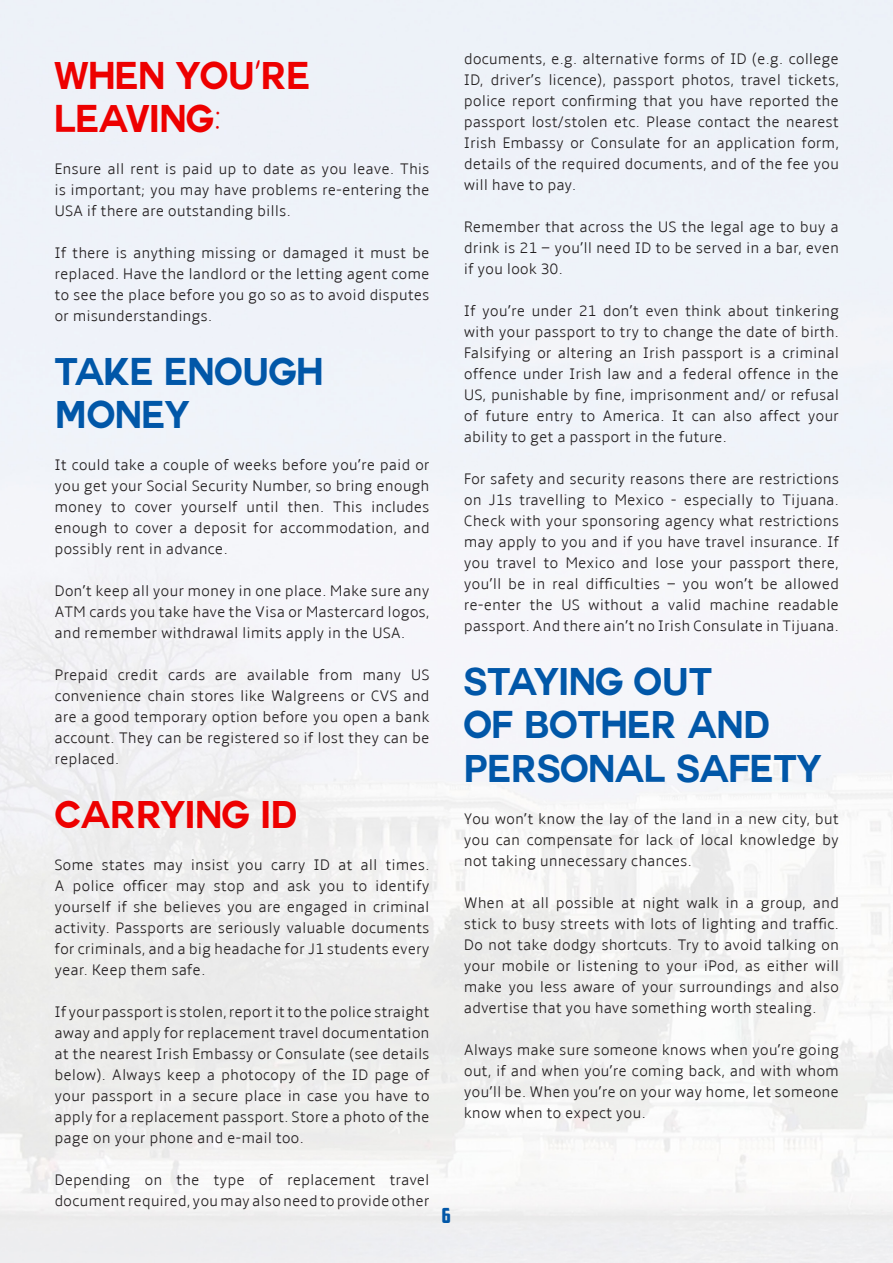
<style>
.page{position:relative;width:893px;height:1263px;background:#fff}
.page>*{position:absolute;margin:0;border:0;box-sizing:border-box;transform-origin:0 0}
.t1{font:700 37.8px/43.2px "Couture";color:#0157a8;scale:.95 1}
.t2{font:700 37.8px/43.2px "Couture";color:#ed0000;scale:.95 1}
.t3{font:21px "American Captain";color:#0157a8}
.t4{font:300 15.75px/21px "Amble";color:#231f20;text-align:justify;scale:.95 1}
.s1{font-family:"Amatic"}
</style>
<div class="page">
<h1 class="t2" style="left:54px;top:53px;width:271px">WHEN YOU<span class="s1">’</span>RE<br>LEAVING<span class="s1">:</span></h1>
<p class="t4" style="left:54px;top:158px;width:396px">Ensure all rent is paid up to date as you leave. This is important; you may have problems re-entering the USA if there are outstanding bills.</p>
<p class="t4" style="left:54px;top:242px;width:396px">If there is anything missing or damaged it must be replaced. Have the landlord or the letting agent come to see the place before you go so as to avoid disputes or misunderstandings.</p>
<h1 class="t1" style="left:54px;top:350px;width:284px">TAKE ENOUGH<br>MONEY</h1>
<p class="t4" style="left:54px;top:455px;width:396px">It could take a couple of weeks before you’re paid or you get your Social Security Number, so bring enough money to cover yourself until then. This includes enough to cover a deposit for accommodation, and possibly rent in advance.</p>
<p class="t4" style="left:54px;top:581px;width:396px">Don’t keep all your money in one place. Make sure any ATM cards you take have the Visa or Mastercard logos, and remember withdrawal limits apply in the USA.</p>
<p class="t4" style="left:54px;top:665px;width:396px">Prepaid credit cards are available from many US convenience chain stores like Walgreens or CVS and are a good temporary option before you open a bank account. They can be registered so if lost they can be replaced.</p>
<h1 class="t2" style="left:54px;top:793px;width:258px">CARRYING ID</h1>
<p class="t4" style="left:54px;top:855px;width:396px">Some states may insist you carry ID at all times.<br>A police officer may stop and ask you to identify yourself if she believes you are engaged in criminal activity. Passports are seriously valuable documents for criminals, and a big headache for J1 students every year. Keep them safe.</p>
<p class="t4" style="left:54px;top:1002px;width:396px">If your passport is stolen, report it to the police straight away and apply for replacement travel documentation at the nearest Irish Embassy or Consulate (see details below). Always keep a photocopy of the ID page of your passport in a secure place in case you have to apply for a replacement passport. Store a photo of the page on your phone and e-mail too.</p>
<p class="t4" style="left:54px;top:1170px;width:396px">Depending on the type of replacement travel document required, you may also need to provide other</p>
<p class="t4" style="left:464px;top:48px;width:396px">documents, e.g. alternative forms of ID (e.g. college ID, driver’s licence), passport photos, travel tickets, police report confirming that you have reported the passport lost/stolen etc. Please contact the nearest Irish Embassy or Consulate for an application form, details of the required documents, and of the fee you will have to pay.</p>
<p class="t4" style="left:464px;top:216px;width:396px">Remember that across the US the legal age to buy a drink is 21 – you’ll need ID to be served in a bar, even if you look 30.</p>
<p class="t4" style="left:464px;top:300px;width:396px">If you’re under 21 don’t even think about tinkering with your passport to try to change the date of birth.<br>Falsifying or altering an Irish passport is a criminal offence under Irish law and a federal offence in the US, punishable by fine, imprisonment and/ or refusal of future entry to America. It can also affect your ability to get a passport in the future.</p>
<p class="t4" style="left:464px;top:468px;width:396px">For safety and security reasons there are restrictions on J1s travelling to Mexico - especially to Tijuana.<br>Check with your sponsoring agency what restrictions may apply to you and if you have travel insurance. If you travel to Mexico and lose your passport there, you’ll be in real difficulties – you won’t be allowed re-enter the US without a valid machine readable passport. And there ain’t no Irish Consulate in Tijuana.</p>
<h1 class="t1" style="left:464px;top:660px;width:378px">STAYING OUT<br>OF BOTHER AND<br>PERSONAL SAFETY</h1>
<p class="t4" style="left:464px;top:808px;width:396px">You won’t know the lay of the land in a new city, but you can compensate for lack of local knowledge by not taking unnecessary chances.</p>
<p class="t4" style="left:464px;top:892px;width:396px">When at all possible at night walk in a group, and stick to busy streets with lots of lighting and traffic.<br>Do not take dodgy shortcuts. Try to avoid talking on your mobile or listening to your iPod, as either will make you less aware of your surroundings and also advertise that you have something worth stealing.</p>
<p class="t4" style="left:464px;top:1039px;width:396px">Always make sure someone knows when you’re going out, if and when you’re coming back, and with whom you’ll be. When you’re on your way home, let someone know when to expect you.</p>
<h2 class="t3" style="left:442px;top:1203px;width:10px">6</h2>
<h2 class="t3" style="left:446px;top:1203px;width:10px">6</h2>
</div>
